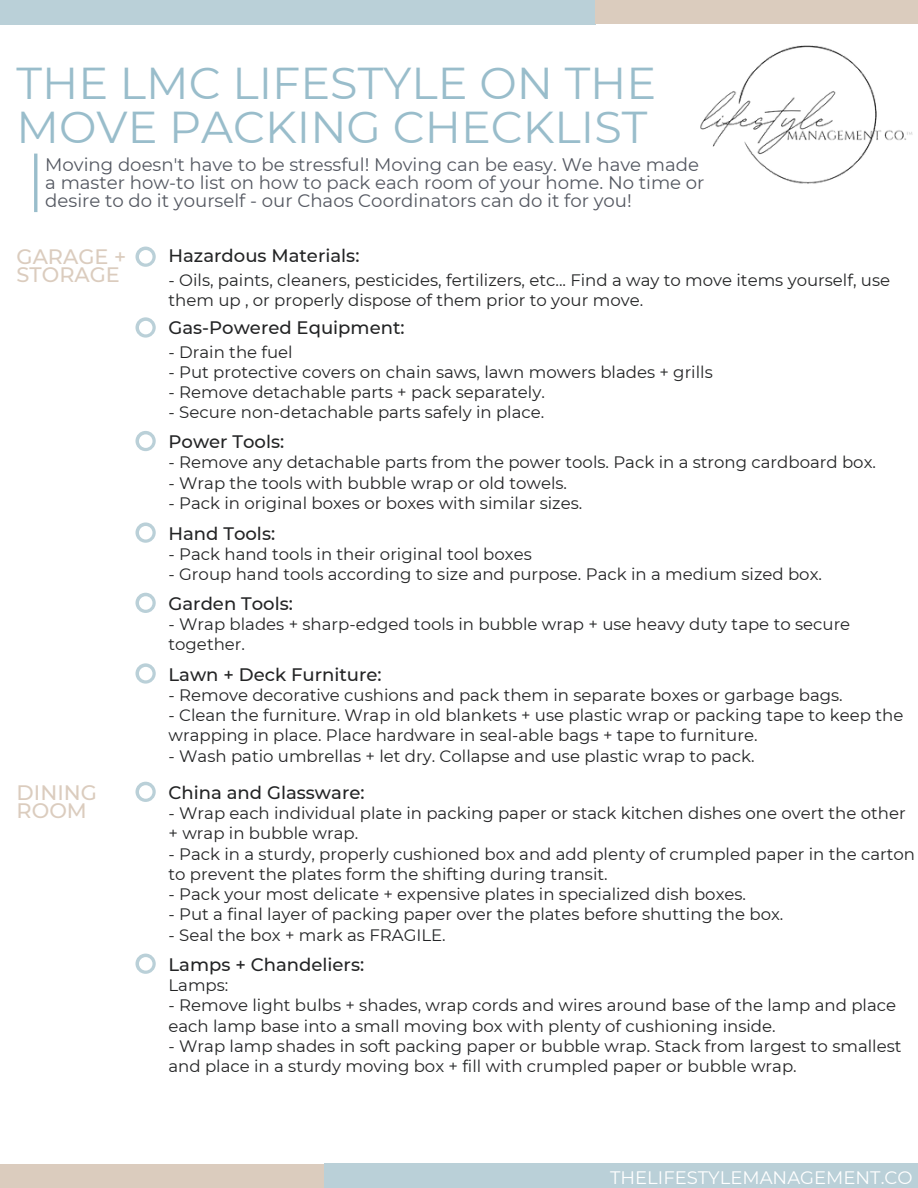
<style>
.page{position:relative;width:918px;height:1188px;background:#fff}
.page>*{position:absolute;margin:0;border:0;box-sizing:border-box;transform-origin:0 0}
.t1{font:44.55px/43.8px "Montserrat";color:#99bdcb}
.t2{font:500 20.85px/17.9px "Montserrat";color:#dbccbe}
.t3{font:18.15px/17.9px "Montserrat";color:#545861}
.t4{font:500 18px "Montserrat";color:#232425}
.t5{font:18px "Montserrat";color:#fff}
.t6{font:16.5px/20.2px "Montserrat";color:#232425}
</style>
<div class="page">
<div style="left:0;top:0;width:595px;height:24px;background:#bad0d8"></div>
<div style="left:324px;top:1163px;width:594px;height:25px;background:#bad0d8"></div>
<div style="left:595px;top:0;width:323px;height:24px;background:#dbccbe"></div>
<div style="left:0;top:1164px;width:324px;height:24px;background:#dbccbe"></div>
<div style="left:135px;top:247px;width:21px;height:20px;background:#bad0d8;border-radius:50%"></div>
<div style="left:139px;top:250px;width:13px;height:14px;background:#fff;border-radius:50%"></div>
<img style="left:700px;top:45px;width:213px;height:139px">
<hr style="left:34px;top:154px;width:3px;height:58px;background:#99bdcb">
<svg style="left:135px;top:317px;width:21px;height:21px"></svg>
<div style="left:139px;top:321px;width:13px;height:13px;background:#fff;border-radius:50%"></div>
<div style="left:135px;top:431px;width:21px;height:20px;background:#bad0d8;border-radius:50%"></div>
<div style="left:139px;top:434px;width:13px;height:14px;background:#fff;border-radius:50%"></div>
<svg style="left:135px;top:522px;width:21px;height:21px"></svg>
<div style="left:139px;top:526px;width:13px;height:13px;background:#fff;border-radius:50%"></div>
<div style="left:135px;top:593px;width:21px;height:20px;background:#bad0d8;border-radius:50%"></div>
<div style="left:139px;top:596px;width:13px;height:14px;background:#fff;border-radius:50%"></div>
<svg style="left:135px;top:663px;width:21px;height:21px"></svg>
<div style="left:139px;top:667px;width:13px;height:13px;background:#fff;border-radius:50%"></div>
<div style="left:135px;top:782px;width:21px;height:20px;background:#bad0d8;border-radius:50%"></div>
<div style="left:139px;top:785px;width:13px;height:14px;background:#fff;border-radius:50%"></div>
<div style="left:135px;top:954px;width:21px;height:20px;background:#bad0d8;border-radius:50%"></div>
<div style="left:139px;top:957px;width:13px;height:14px;background:#fff;border-radius:50%"></div>
<p class="t1" style="left:17px;top:61px;width:641px">THE LMC LIFESTYLE ON THE<br>MOVE PACKING CHECKLIST</p>
<p class="t3" style="left:45px;top:155px;width:661px">Moving doesn't have to be stressful! Moving can be easy. We have made a master how-to list on how to pack each room of your home. No time or desire to do it yourself - our Chaos Coordinators can do it for you!</p>
<p class="t2" style="left:17px;top:248px;width:111px">GARAGE +<br>STORAGE</p>
<p class="t4" style="left:169px;top:245px;width:192px">Hazardous Materials:</p>
<p class="t6" style="left:169px;top:270px;width:723px">- Oils, paints, cleaners, pesticides, fertilizers, etc... Find a way to move items yourself, use them up , or properly dispose of them prior to your move.</p>
<p class="t4" style="left:169px;top:317px;width:238px">Gas-Powered Equipment:</p>
<p class="t6" style="left:169px;top:342px;width:126px">- Drain the fuel</p>
<p class="t6" style="left:169px;top:362px;width:546px">- Put protective covers on chain saws, lawn mowers blades + grills</p>
<p class="t6" style="left:169px;top:382px;width:378px">- Remove detachable parts + pack separately.</p>
<p class="t6" style="left:169px;top:402px;width:377px">- Secure non-detachable parts safely in place.</p>
<p class="t4" style="left:169px;top:431px;width:117px">Power Tools:</p>
<p class="t6" style="left:169px;top:452px;width:709px">- Remove any detachable parts from the power tools. Pack in a strong cardboard box.</p>
<p class="t6" style="left:169px;top:473px;width:400px">- Wrap the tools with bubble wrap or old towels.</p>
<p class="t6" style="left:169px;top:493px;width:415px">- Pack in original boxes or boxes with similar sizes.</p>
<p class="t4" style="left:169px;top:522px;width:108px">Hand Tools:</p>
<p class="t6" style="left:169px;top:544px;width:365px">- Pack hand tools in their original tool boxes</p>
<p class="t6" style="left:169px;top:564px;width:655px">- Group hand tools according to size and purpose. Pack in a medium sized box.</p>
<p class="t4" style="left:169px;top:593px;width:126px">Garden Tools:</p>
<p class="t6" style="left:169px;top:614px;width:683px">- Wrap blades + sharp-edged tools in bubble wrap + use heavy duty tape to secure together.</p>
<p class="t4" style="left:169px;top:663px;width:215px">Lawn + Deck Furniture:</p>
<p class="t6" style="left:169px;top:685px;width:676px">- Remove decorative cushions and pack them in separate boxes or garbage bags.</p>
<p class="t6" style="left:169px;top:705px;width:736px">- Clean the furniture. Wrap in old blankets + use plastic wrap or packing tape to keep the wrapping in place. Place hardware in seal-able bags + tape to furniture.</p>
<p class="t6" style="left:169px;top:746px;width:588px">- Wash patio umbrellas + let dry. Collapse and use plastic wrap to pack.</p>
<p class="t2" style="left:17px;top:783px;width:82px">DINING<br>ROOM</p>
<p class="t4" style="left:169px;top:782px;width:198px">China and Glassware:</p>
<p class="t6" style="left:169px;top:803px;width:739px">- Wrap each individual plate in packing paper or stack kitchen dishes one overt the other + wrap in bubble wrap.</p>
<p class="t6" style="left:169px;top:844px;width:748px">- Pack in a sturdy, properly cushioned box and add plenty of crumpled paper in the carton to prevent the plates form the shifting during transit.</p>
<p class="t6" style="left:169px;top:884px;width:579px">- Pack your most delicate + expensive plates in specialized dish boxes.</p>
<p class="t6" style="left:169px;top:904px;width:616px">- Put a final layer of packing paper over the plates before shutting the box.</p>
<p class="t6" style="left:169px;top:925px;width:279px">- Seal the box + mark as FRAGILE.</p>
<p class="t4" style="left:169px;top:953px;width:197px">Lamps + Chandeliers:</p>
<p class="t6" style="left:169px;top:975px;width:61px">Lamps:</p>
<p class="t6" style="left:169px;top:995px;width:729px">- Remove light bulbs + shades, wrap cords and wires around base of the lamp and place each lamp base into a small moving box with plenty of cushioning inside.</p>
<p class="t6" style="left:169px;top:1036px;width:734px">- Wrap lamp shades in soft packing paper or bubble wrap. Stack from largest to smallest and place in a sturdy moving box + fill with crumpled paper or bubble wrap.</p>
<p class="t5" style="left:610px;top:1167px;width:304px">THELIFESTYLEMANAGEMENT.CO</p>
</div>
